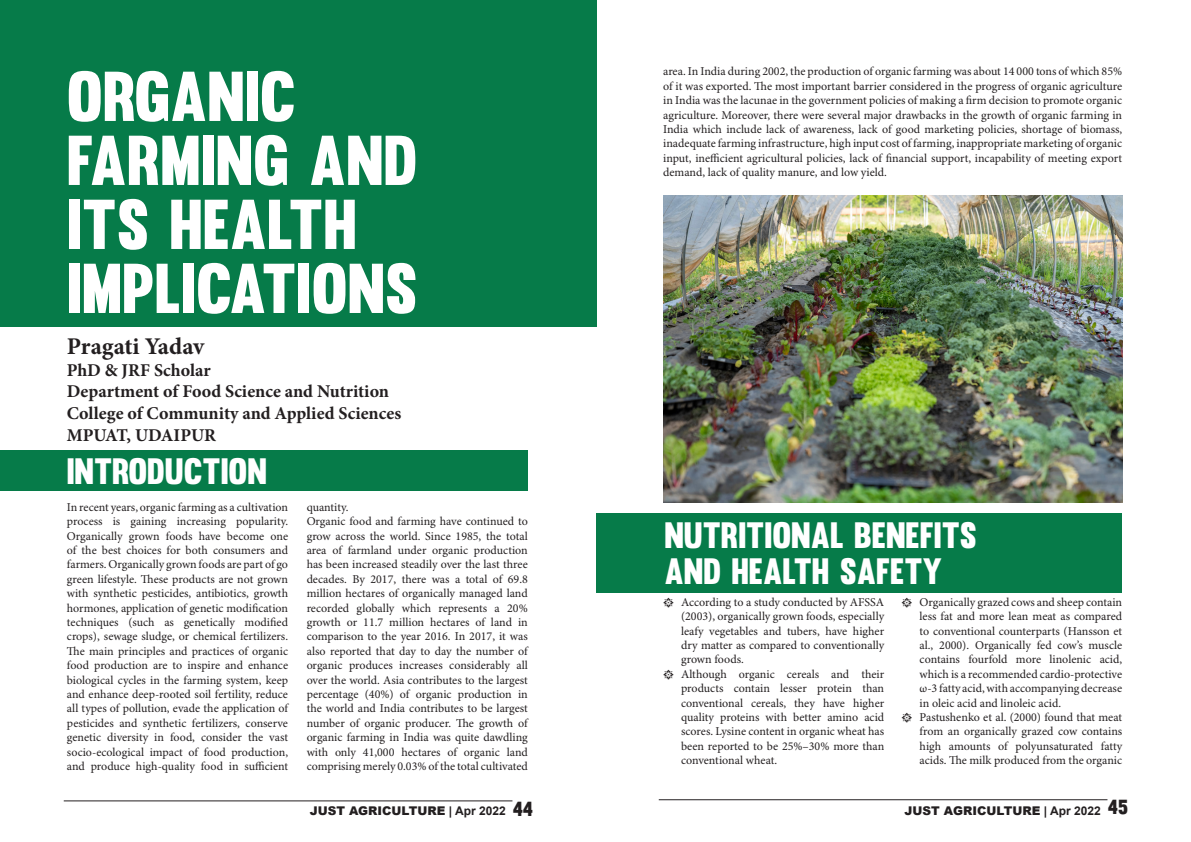
<style>
.page{position:relative;width:1191px;height:842px;background:#fff}
.page>*{position:absolute;margin:0;border:0;box-sizing:border-box;transform-origin:0 0}
.t1{font:69px/64px "Muro";color:#fff}
.t2{font:36px "Muro";color:#fff}
.t3{font:700 24px "Minion Pro";letter-spacing:-.005em;color:#231f20}
.t4{font:700 18px "Minion Pro";color:#231f20}
.t5{font:12px/14.4px "Minion Pro";color:#231f20;text-align:justify}
.t6{font:900 12px "Arial";color:#231f20}
.s1{font-weight:700}
.s2{font-family:"Muro";font-weight:400;font-size:20px}
</style>
<div class="page">
<hr style="left:64px;top:800px;width:448px;height:1px;background:#231f20">
<hr style="left:659px;top:799px;width:448px;height:1px;background:#231f20">
<div style="left:0;top:0;width:596px;height:327px;background:#067b49"></div>
<div style="left:0;top:451px;width:528px;height:40px;background:#067b49"></div>
<div style="left:596px;top:513px;width:526px;height:79px;background:#067b49"></div>
<img style="left:663px;top:196px;width:459px;height:306px">
<p class="t1" style="left:67px;top:64px;width:352px">ORGANIC<br>FARMING AND<br>ITS HEALTH<br>IMPLICATIONS</p>
<p class="t3" style="left:67px;top:329px;width:139px">Pragati Yadav</p>
<p class="t4" style="left:67px;top:357px;width:146px">PhD &amp; JRF Scholar</p>
<p class="t4" style="left:67px;top:379px;width:324px">Department of Food Science and Nutrition</p>
<p class="t4" style="left:67px;top:400px;width:336px">College of Community and Applied Sciences</p>
<p class="t4" style="left:67px;top:422px;width:151px">MPUAT, UDAIPUR</p>
<p class="t2" style="left:67px;top:450px;width:202px">INTRODUCTION</p>
<p class="t5" style="left:67px;top:500px;width:223px">In recent years, organic farming as a cultivation process is gaining increasing popularity.<br>Organically grown foods have become one of the best choices for both consumers and farmers. Organically grown foods are part of go green lifestyle. These products are not grown with synthetic pesticides, antibiotics, growth hormones, application of genetic modification techniques (such as genetically modified crops), sewage sludge, or chemical fertilizers.<br>The main principles and practices of organic food production are to inspire and enhance biological cycles in the farming system, keep and enhance deep-rooted soil fertility, reduce all types of pollution, evade the application of pesticides and synthetic fertilizers, conserve genetic diversity in food, consider the vast socio-ecological impact of food production, and produce high-quality food in sufficient</p>
<p class="t5" style="left:307px;top:500px;width:43px">quantity.</p>
<p class="t5" style="left:307px;top:515px;width:223px">Organic food and farming have continued to grow across the world. Since 1985, the total area of farmland under organic production has been increased steadily over the last three decades. By 2017, there was a total of 69.8 million hectares of organically managed land recorded globally which represents a 20% growth or 11.7 million hectares of land in comparison to the year 2016. In 2017, it was also reported that day to day the number of organic produces increases considerably all over the world. Asia contributes to the largest percentage (40%) of organic production in the world and India contributes to be largest number of organic producer. The growth of organic farming in India was quite dawdling with only 41,000 hectares of organic land comprising merely 0.03% of the total cultivated</p>
<p class="t5" style="left:663px;top:65px;width:460px">area. In India during 2002, the production of organic farming was about 14 000 tons of which 85% of it was exported. The most important barrier considered in the progress of organic agriculture in India was the lacunae in the government policies of making a firm decision to promote organic agriculture. Moreover, there were several major drawbacks in the growth of organic farming in India which include lack of awareness, lack of good marketing policies, shortage of biomass, inadequate farming infrastructure, high input cost of farming, inappropriate marketing of organic input, inefficient agricultural policies, lack of financial support, incapability of meeting export demand, lack of quality manure, and low yield.</p>
<p class="t2" style="left:664px;top:513px;width:314px">NUTRITIONAL BENEFITS</p>
<p class="t2" style="left:664px;top:549px;width:280px">AND HEALTH SAFETY</p>
<p class="t5" style="left:681px;top:595px;width:205px;text-indent:-18px">ӆ According to a study conducted by AFSSA (2003), organically grown foods, especially leafy vegetables and tubers, have higher dry matter as compared to conventionally grown foods.</p>
<p class="t5" style="left:681px;top:667px;width:205px;text-indent:-18px">ӆ Although organic cereals and their products contain lesser protein than conventional cereals, they have higher quality proteins with better amino acid scores. Lysine content in organic wheat has been reported to be 25%–30% more than conventional wheat.</p>
<p class="t5" style="left:919px;top:595px;width:204px;text-indent:-18px">ӆ Organically grazed cows and sheep contain less fat and more lean meat as compared to conventional counterparts (Hansson et al., 2000). Organically fed cow’s muscle contains fourfold more linolenic acid, which is a recommended cardio-protective ω-3 fatty acid, with accompanying decrease in oleic acid and linoleic acid.</p>
<p class="t5" style="left:919px;top:710px;width:204px;text-indent:-18px">ӆ Pastushenko et al. (2000) found that meat from an organically grazed cow contains high amounts of polyunsaturated fatty acids. The milk produced from the organic</p>
<p class="t6" style="left:310px;top:802px;width:225px">JUST AGRICULTURE <span class="s1">| Apr 2022</span> <span class="s2">44</span></p>
<p class="t6" style="left:904px;top:802px;width:225px">JUST AGRICULTURE <span class="s1">| Apr 2022</span> <span class="s2">45</span></p>
</div>
